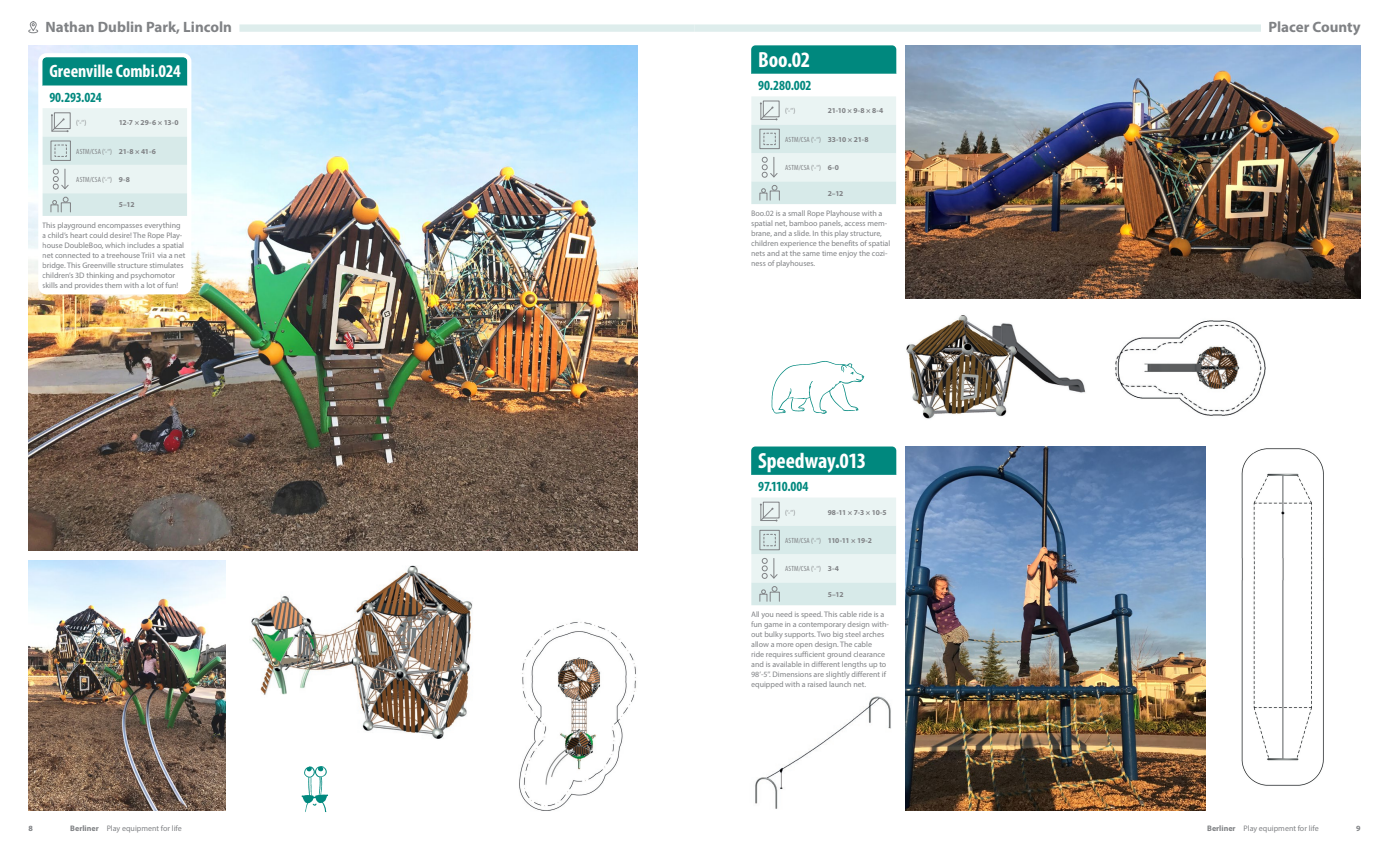
<style>
.page{position:relative;width:1389px;height:842px;background:#fff}
.page>*{position:absolute;margin:0;border:0;box-sizing:border-box;transform-origin:0 0}
.t1{font:700 condensed 22px "Myriad Pro";letter-spacing:-.005em;color:#fff}
.t2{font:700 condensed 18px "Myriad Pro";color:#fff}
.Ort_in_California_bl{font:700 15px "Myriad Pro";color:#808285}
.t3{font:700 condensed 14px "Myriad Pro";letter-spacing:-.015em;color:#00887e}
.t4{font:8px/10px "Myriad Pro";color:#808285}
.t5{font:700 8px "Myriad Pro";color:#808285}
.t6{font:condensed 7.5px "Myriad Pro";letter-spacing:.015em;color:#808285}
.t7{font:700 7.5px "Myriad Pro";letter-spacing:-.04em;color:#808285}
.s1{font-weight:700;font-stretch:normal}
.s2{font-weight:700}
</style>
<div class="page">
<img style="left:1241px;top:448px;width:83px;height:338px">
<img style="left:906px;top:315px;width:180px;height:104px">
<img style="left:755px;top:687px;width:151px;height:124px">
<img style="left:1115px;top:320px;width:151px;height:96px">
<img style="left:251px;top:565px;width:222px;height:174px">
<img style="left:519px;top:622px;width:117px;height:189px">
<img style="left:28px;top:45px;width:610px;height:506px">
<img style="left:906px;top:446px;width:300px;height:365px">
<img style="left:906px;top:45px;width:455px;height:253px">
<img style="left:28px;top:561px;width:197px;height:250px">
<img style="left:771px;top:361px;width:94px;height:53px">
<img style="left:301px;top:766px;width:27px;height:47px">
<div style="left:42px;top:57px;width:145px;height:28px;background:#00887e"></div>
<svg style="left:43px;top:85px;width:143px;height:204px"></svg>
<div style="left:38px;top:53px;width:153px;height:241px;border:4px solid #fff;border-radius:6px"></div>
<div style="left:751px;top:446px;width:145px;height:29px;background:#00887e"></div>
<svg style="left:751px;top:498px;width:145px;height:192px"></svg>
<div style="left:751px;top:45px;width:145px;height:29px;background:#00887e"></div>
<svg style="left:751px;top:96px;width:145px;height:108px;background:#deeceb"></svg>
<div style="left:239px;top:24px;width:455px;height:8px;background:#deedec"></div>
<svg style="left:28px;top:23px;width:11px;height:11px"></svg>
<div style="left:30px;top:21px;width:7px;height:10px;border:1px solid #808285;border-radius:3px"></div>
<div style="left:694px;top:24px;width:567px;height:8px;background:#deedec"></div>
<p class="Ort_in_California_bl" style="left:46px;top:17px;width:188px">Nathan Dublin Park, Lincoln</p>
<p class="Ort_in_California_bl" style="left:1268px;top:17px;width:94px">Placer County</p>
<p class="t2" style="left:49px;top:61px;width:133px">Greenville Combi.024</p>
<p class="t3" style="left:49px;top:90px;width:54px">90.293.024</p>
<p class="t6" style="left:76px;top:118px;width:12px">(‘-‘‘)</p>
<p class="t7" style="left:119px;top:118px;width:62px">12-7 × 29-6 × 13-0</p>
<p class="t6" style="left:76px;top:146px;width:81px">ASTM/CSA (‘-‘‘) <span class="s1">21-8 × 41-6</span></p>
<p class="t6" style="left:76px;top:175px;width:55px">ASTM/CSA (‘-‘‘) <span class="s1">9-8</span></p>
<p class="t7" style="left:119px;top:200px;width:17px">5–12</p>
<p class="t4" style="left:42px;top:220px;width:145px">This playground encompasses everything a child’s heart could desire! The Rope Play&shy;house DoubleBoo, which includes a spatial net connected to a treehouse Trii1 via a net bridge. This Greenville structure stimulates children’s 3D thinking and psychomotor skills and provides them with a lot of fun!</p>
<p class="t1" style="left:758px;top:47px;width:53px">Boo.02</p>
<p class="t3" style="left:758px;top:78px;width:55px">90.280.002</p>
<p class="t6" style="left:785px;top:106px;width:12px">(‘-‘‘)</p>
<p class="t7" style="left:828px;top:106px;width:57px">21-10 × 9-8 × 8-4</p>
<p class="t6" style="left:785px;top:135px;width:85px">ASTM/CSA (‘-‘‘) <span class="s1">33-10 × 21-8</span></p>
<p class="t6" style="left:785px;top:163px;width:55px">ASTM/CSA (‘-‘‘) <span class="s1">6-0</span></p>
<p class="t7" style="left:828px;top:188px;width:17px">2–12</p>
<p class="t4" style="left:751px;top:208px;width:141px">Boo.02 is a small Rope Playhouse with a spatial net, bamboo panels, access mem&shy;brane, and a slide. In this play structure, children experience the benefits of spatial nets and at the same time enjoy the cozi&shy;ness of playhouses.</p>
<p class="t1" style="left:758px;top:448px;width:109px">Speedway.013</p>
<p class="t3" style="left:758px;top:479px;width:52px">97.110.004</p>
<p class="t6" style="left:785px;top:507px;width:12px">(‘-‘‘)</p>
<p class="t7" style="left:828px;top:507px;width:61px">98-11 × 7-3 × 10-5</p>
<p class="t6" style="left:785px;top:536px;width:88px">ASTM/CSA (‘-‘‘) <span class="s1">110-11 × 19-2</span></p>
<p class="t6" style="left:785px;top:564px;width:55px">ASTM/CSA (‘-‘‘) <span class="s1">3-4</span></p>
<p class="t7" style="left:828px;top:589px;width:17px">5–12</p>
<p class="t4" style="left:751px;top:609px;width:139px">All you need is speed. This cable ride is a fun game in a contemporary design with&shy;out bulky supports. Two big steel arches allow a more open design. The cable<br>ride requires sufficient ground clearance and is available in different lengths up to 98’-5’’. Dimensions are slightly different if equipped with a raised launch net.</p>
<p class="t5" style="left:28px;top:823px;width:6px">8</p>
<p class="t4" style="left:70px;top:823px;width:113px"><span class="s2">Berliner</span> Play equipment for life</p>
<p class="t4" style="left:1207px;top:823px;width:113px"><span class="s2">Berliner</span> Play equipment for life</p>
<p class="t5" style="left:1356px;top:823px;width:6px">9</p>
</div>
